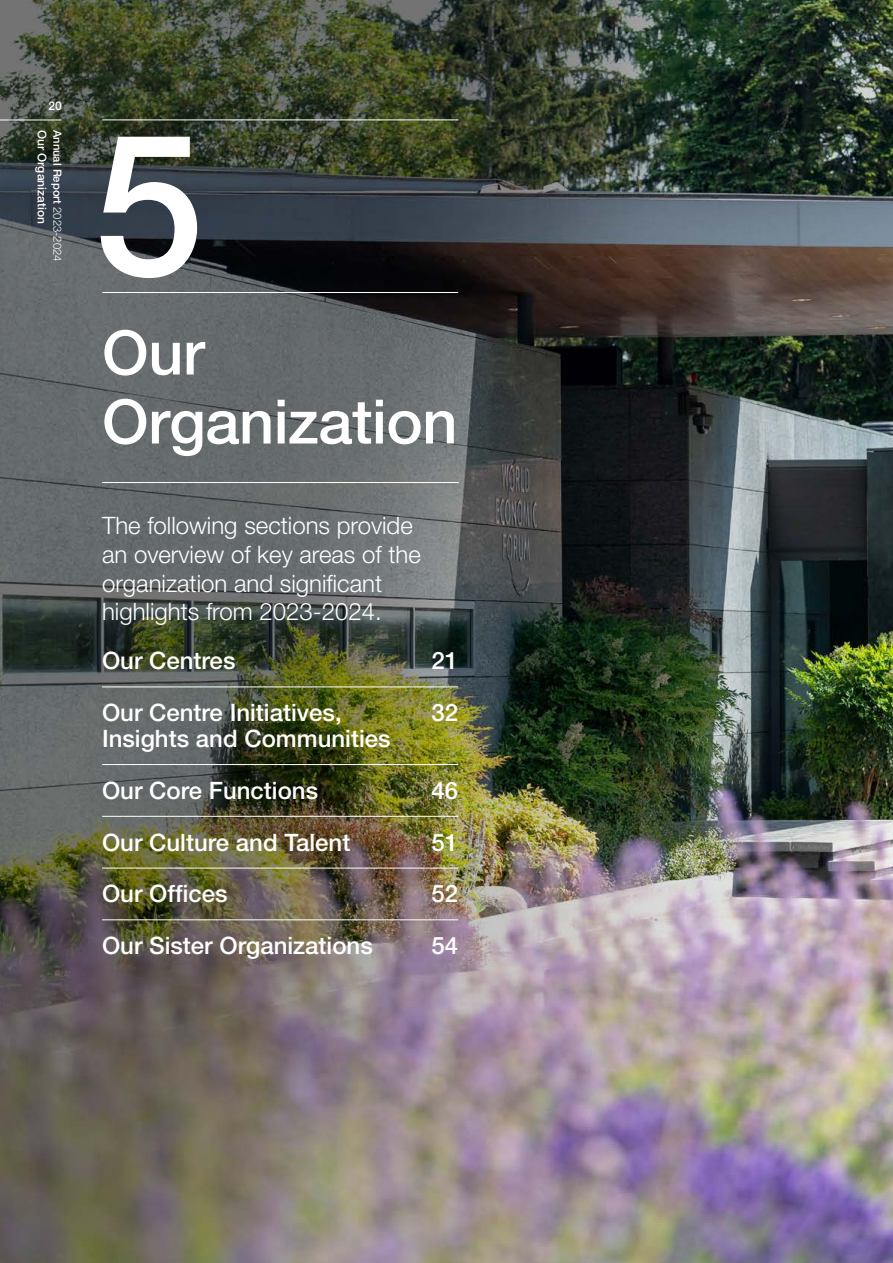
<style>
.page{position:relative;width:893px;height:1263px;background:#fff}
.page>*{position:absolute;margin:0;border:0;box-sizing:border-box;transform-origin:0 0}
.t1{font:500 198px "Helvetica Neue LT Pro";color:#fff}
.t2{font:500 61.35px/69px "Helvetica Neue LT Pro";letter-spacing:-.005em;color:#fff}
.t3{font:500 24px/51.8px "Helvetica Neue LT Pro";color:#fff}
.t4{font:300 24px/28.8px "Helvetica Neue LT Pro";color:#fff}
.t5{font:500 12px "Helvetica Neue LT Pro";color:#fff}
.t6{font:500 11.25px "Helvetica Neue LT Pro";color:#fff}
.s1{font-weight:300}
</style>
<div class="page">
<img style="left:0;top:0;width:893px;height:1263px">
<hr style="left:102px;top:687px;width:356px;height:1px;background:#fff">
<hr style="left:102px;top:764px;width:356px;height:1px;background:#fff">
<hr style="left:102px;top:816px;width:356px;height:1px;background:#fff">
<hr style="left:102px;top:868px;width:356px;height:1px;background:#fff">
<hr style="left:102px;top:919px;width:356px;height:1px;background:#fff">
<hr style="left:102px;top:120px;width:356px;height:1px;background:#fff">
<hr style="left:102px;top:292px;width:356px;height:1px;background:#fff">
<hr style="left:102px;top:482px;width:357px;height:1px;background:#fff">
<hr style="left:0;top:120px;width:62px;height:1px;background:#fff">
<p class="t5" style="left:48px;top:99px;width:15px">20</p>
<p class="t6" style="left:64px;top:130px;width:133px;rotate:90deg">Annual Report <span class="s1">2023-2024</span></p>
<p class="t5" style="left:49px;top:130px;width:96px;rotate:90deg">Our Organization</p>
<h1 class="t1" style="left:94px;top:86px;width:112px">5</h1>
<h2 class="t2" style="left:102px;top:317px;width:357px">Our<br>Organization</h2>
<p class="t4" style="left:102px;top:511px;width:320px">The following sections provide an overview of key areas of the organization and significant highlights from 2023-2024.</p>
<p class="t3" style="left:102px;top:635px;width:135px">Our Centres</p>
<p class="t3" style="left:431px;top:635px;width:28px">21</p>
<p class="t3" style="left:102px;top:686px;width:241px">Our Centre Initiatives,</p>
<p class="t3" style="left:431px;top:686px;width:28px">32</p>
<p class="t3" style="left:102px;top:712px;width:290px">Insights and Communities<br>Our Core Functions</p>
<p class="t3" style="left:431px;top:764px;width:28px">46</p>
<p class="t3" style="left:102px;top:816px;width:250px">Our Culture and Talent</p>
<p class="t3" style="left:431px;top:816px;width:28px">51</p>
<p class="t3" style="left:102px;top:868px;width:127px">Our Offices</p>
<p class="t3" style="left:431px;top:868px;width:28px">52</p>
<p class="t3" style="left:102px;top:919px;width:272px">Our Sister Organizations</p>
<p class="t3" style="left:431px;top:919px;width:28px">54</p>
</div>
